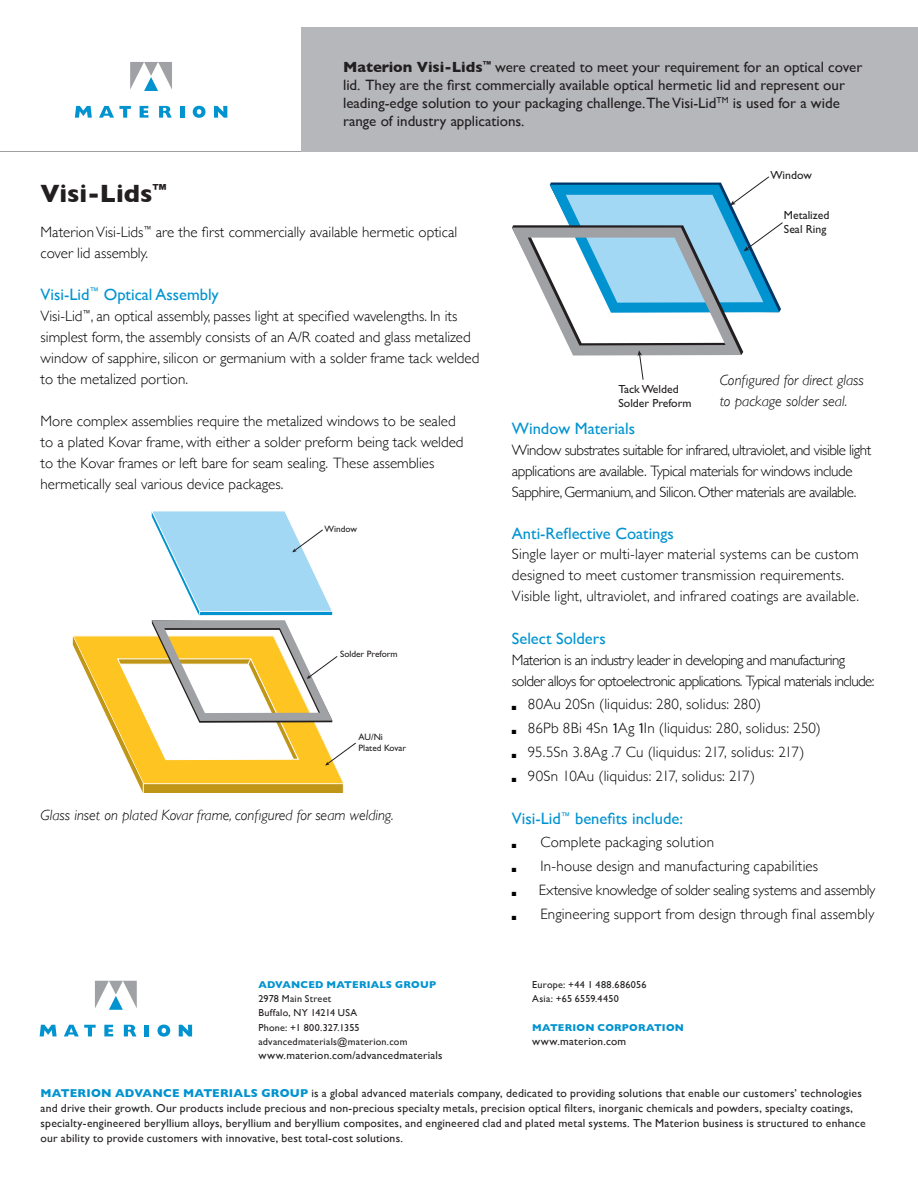
<style>
.page{position:relative;width:918px;height:1188px;background:#fff}
.page>*{position:absolute;margin:0;border:0;box-sizing:border-box;transform-origin:0 0}
.t1{font:700 25.5px "Gill Sans";color:#231f20}
.t2{font:16.5px "Gill Sans";color:#0093d0}
.t3{font:300 15px/21px "Gill Sans";color:#000}
.t4{font:15px/18px "Gill Sans";color:#231f20}
.t5{font:300 15px/21px "Gill Sans";letter-spacing:-.03em;color:#000}
.t6{font:300 15px/21px "Gill Sans";letter-spacing:-.04em;color:#000}
.t7{font:italic 300 15px/21px "Gill Sans";color:#000}
.t8{font:300 15px "Gill Sans";letter-spacing:-.02em;color:#000}
.body_copy{font:11.7px/15px "Gill Sans";letter-spacing:.02em;color:#231f20}
.body_copy-2{font:11.7px/14.1px "Gill Sans";color:#231f20}
.bus_web{font:11.25px "Gill Sans";letter-spacing:.02em;color:#231f20}
.materion_web{font:11.25px "Gill Sans";letter-spacing:.02em;color:#231f20}
.bus_add_phone{font:10.2px/14.2px "Gill Sans";letter-spacing:.025em;color:#231f20}
.bus_add_head{font:700 10.2px "Gill Sans";letter-spacing:.02em;color:#0093d0}
.t9{font:9.3px/11.1px "Gill Sans";color:#231f20}
.s1{font-weight:700}
.s2{font-family:"Myriad Pro";font-weight:400;font-stretch:condensed}
.s3{font-weight:700;color:#0093d0}
</style>
<div class="page">
<hr style="left:0;top:151px;width:918px;height:1px;background:#a0a1a5">
<svg style="left:130px;top:62px;width:42px;height:29px"></svg>
<svg style="left:75px;top:106px;width:17px;height:12px"></svg>
<svg style="left:99px;top:106px;width:32px;height:12px"></svg>
<svg style="left:140px;top:106px;width:8px;height:12px"></svg>
<svg style="left:159px;top:106px;width:13px;height:12px"></svg>
<hr style="left:180px;top:106px;width:4px;height:12px;background:#0093d0">
<svg style="left:193px;top:106px;width:12px;height:12px"></svg>
<svg style="left:214px;top:106px;width:13px;height:12px"></svg>
<div style="left:302px;top:27px;width:616px;height:124px;background:#b6b7bb"></div>
<svg style="left:73px;top:511px;width:283px;height:282px"></svg>
<svg style="left:512px;top:176px;width:271px;height:204px"></svg>
<svg style="left:95px;top:981px;width:42px;height:29px"></svg>
<svg style="left:40px;top:1025px;width:17px;height:11px"></svg>
<svg style="left:64px;top:1025px;width:32px;height:11px"></svg>
<svg style="left:104px;top:1025px;width:9px;height:11px"></svg>
<svg style="left:124px;top:1025px;width:12px;height:11px"></svg>
<hr style="left:145px;top:1025px;width:4px;height:11px;background:#0093d0">
<svg style="left:158px;top:1025px;width:12px;height:12px"></svg>
<svg style="left:179px;top:1025px;width:13px;height:11px"></svg>
<p class="t4" style="left:343px;top:58px;width:521px"><span class="s1">Materion Visi-Lids</span><sup>™</sup> were created to meet your requirement for an optical cover lid. They are the first commercially available optical hermetic lid and represent our leading-edge solution to your packaging challenge.The Visi-Lid<sup>TM</sup> is used for a wide range of industry applications.</p>
<p class="t1" style="left:41px;top:174px;width:127px">Visi-Lids<sup>™</sup></p>
<p class="t3" style="left:41px;top:221px;width:418px">Materion Visi-Lids<sup>™</sup> are the first commercially available hermetic optical cover lid assembly.</p>
<p class="t2" style="left:41px;top:285px;width:180px">Visi-Lid<sup>™</sup> Optical Assembly</p>
<p class="t3" style="left:41px;top:305px;width:440px">Visi-Lid<sup>™</sup>, an optical assembly, passes light at specified wavelengths. In its simplest form, the assembly consists of an A/R coated and glass metalized window of sapphire, silicon or germanium with a solder frame tack welded to the metalized portion.</p>
<p class="t3" style="left:41px;top:410px;width:424px">More complex assemblies require the metalized windows to be sealed to a plated Kovar frame, with either a solder preform being tack welded to the Kovar frames or left bare for seam sealing. These assemblies hermetically seal various device packages.</p>
<p class="t9" style="left:325px;top:523px;width:34px">Window</p>
<p class="t9" style="left:340px;top:648px;width:59px">Solder Preform</p>
<p class="t9" style="left:359px;top:731px;width:49px">AU/Ni<br>Plated Kovar</p>
<p class="t7" style="left:41px;top:805px;width:355px">Glass inset on plated Kovar frame, configured for seam welding.</p>
<p class="bus_add_head" style="left:258px;top:976px;width:179px">ADVANCED MATERIALS GROUP</p>
<p class="bus_add_phone" style="left:258px;top:991px;width:74px">2978 Main Street</p>
<p class="bus_add_phone" style="left:258px;top:1006px;width:100px">Buffalo, NY 14214 USA</p>
<p class="bus_add_phone" style="left:258px;top:1020px;width:151px">Phone: +1 800.327.1355 advancedmaterials@materion.com</p>
<p class="bus_web" style="left:258px;top:1049px;width:186px">www.materion.com/advancedmaterials</p>
<p class="body_copy" style="left:770px;top:168px;width:43px">Window</p>
<p class="body_copy-2" style="left:784px;top:208px;width:47px">Metalized<br>Seal Ring</p>
<p class="body_copy-2" style="left:619px;top:382px;width:74px">Tack Welded<br>Solder Preform</p>
<p class="t7" style="left:720px;top:369px;width:146px">Configured for direct glass to package solder seal.</p>
<p class="t2" style="left:512px;top:419px;width:125px">Window Materials</p>
<p class="t5" style="left:512px;top:439px;width:361px">Window substrates suitable for infrared, ultraviolet, and visible light applications are available. Typical materials for windows include<br>Sapphire, Germanium, and Silicon. Other materials are available.</p>
<p class="t2" style="left:512px;top:524px;width:164px">Anti-Reflective Coatings</p>
<p class="t3" style="left:512px;top:543px;width:349px">Single layer or multi-layer material systems can be custom designed to meet customer transmission requirements.<br>Visible light, ultraviolet, and infrared coatings are available.</p>
<p class="t2" style="left:512px;top:629px;width:95px">Select Solders</p>
<p class="t6" style="left:512px;top:649px;width:364px">Materion is an industry leader in developing and manufacturing solder alloys for optoelectronic applications. Typical materials include:</p>
<p class="t3" style="left:512px;top:693px;width:251px">■ 80Au 20Sn (liquidus: 280, solidus: 280)</p>
<p class="t3" style="left:512px;top:717px;width:310px">■ 86Pb 8Bi 4Sn <span class="s2">1</span>Ag <span class="s2">1</span>In (liquidus: 280, solidus: 250)</p>
<p class="t3" style="left:512px;top:741px;width:294px">■ 95.5Sn 3.8Ag .7 Cu (liquidus: 217, solidus: 217)</p>
<p class="t3" style="left:512px;top:765px;width:245px">■ 90Sn 10Au (liquidus: 217, solidus: 217)</p>
<p class="t2" style="left:512px;top:809px;width:173px">Visi-Lid<sup>™</sup> benefits include:</p>
<p class="t3" style="left:512px;top:831px;width:204px">■ Complete packaging solution</p>
<p class="t3" style="left:512px;top:855px;width:308px">■ In-house design and manufacturing capabilities</p>
<p class="t8" style="left:512px;top:878px;width:365px">■ Extensive knowledge of solder sealing systems and assembly</p>
<p class="t3" style="left:512px;top:903px;width:364px">■ Engineering support from design through final assembly</p>
<p class="bus_add_phone" style="left:532px;top:977px;width:116px">Europe: +44 1 488.686056</p>
<p class="bus_add_phone" style="left:532px;top:991px;width:88px">Asia: +65 6559.4450</p>
<p class="bus_add_head" style="left:532px;top:1019px;width:153px">MATERION CORPORATION</p>
<p class="materion_web" style="left:532px;top:1034px;width:95px">www.materion.com</p>
<p class="body_copy" style="left:41px;top:1086px;width:827px"><span class="s3">MATERION ADVANCE MATERIALS GROUP</span> is a global advanced materials company, dedicated to providing solutions that enable our customers’ technologies and drive their growth. Our products include precious and non-precious specialty metals, precision optical filters, inorganic chemicals and powders, specialty coatings, specialty-engineered beryllium alloys, beryllium and beryllium composites, and engineered clad and plated metal systems. The Materion business is structured to enhance our ability to provide customers with innovative, best total-cost solutions.</p>
</div>
